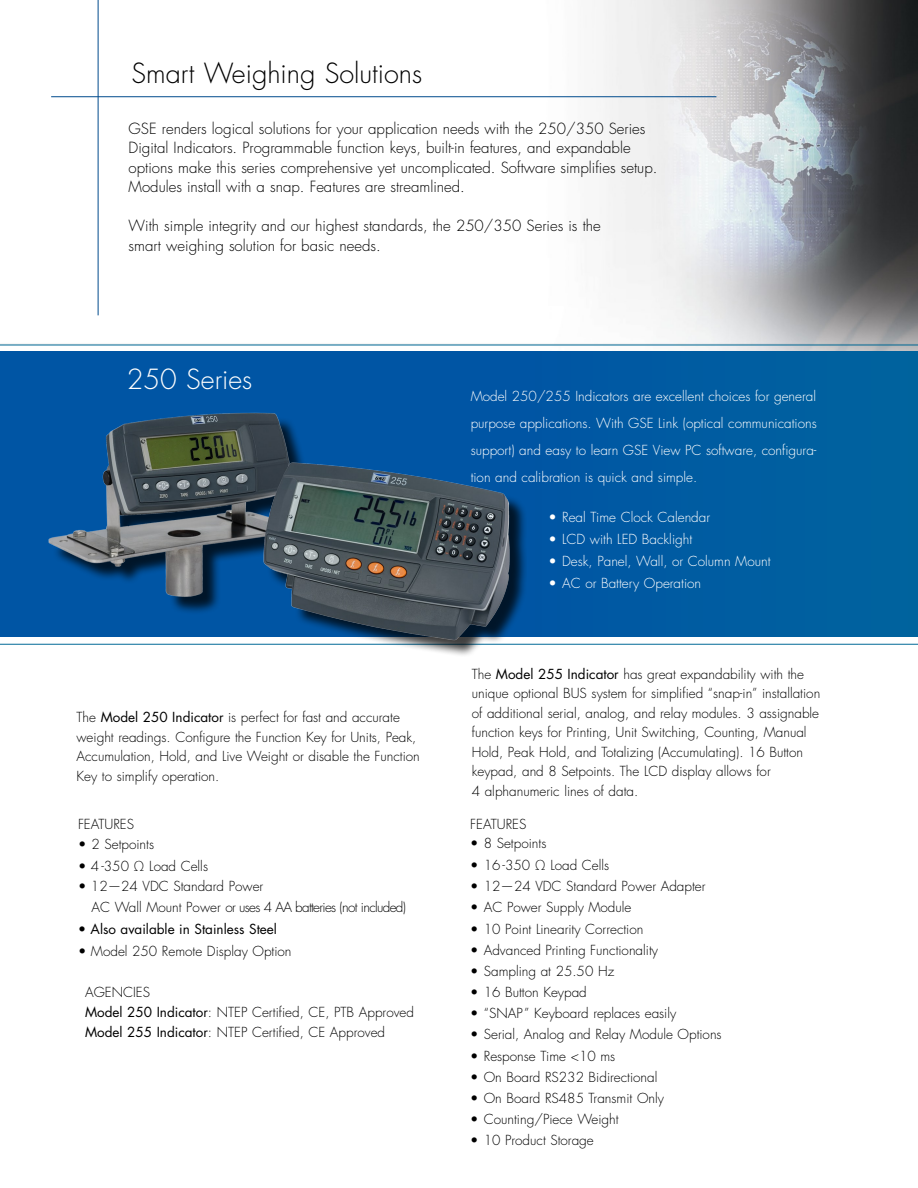
<style>
.page{position:relative;width:918px;height:1188px;background:#fff}
.page>*{position:absolute;margin:0;border:0;box-sizing:border-box;transform-origin:0 0}
.t1{font:300 27px "Futura Std";color:#000}
.A_Subhead_for_bullet{font:300 27px "Futura Std";color:#fff}
.A_text{font:300 15px/19.5px "Futura Std";color:#000}
.other_bullets{font:300 13.5px "Futura Std";color:#000}
.A_text-2{font:300 13.5px/19.5px "Futura Std";color:#000}
.A_text-3{font:300 13.5px/27px "Futura Std";color:#fff;text-align:justify}
.other_bullets-2{font:300 13.5px "Futura Std";color:#fff}
.other_bullets-3{font:300 13.5px "Futura Std";letter-spacing:-.05em;color:#000}
.other_bullets-4{font:13.5px "Futura Std";color:#000}
.s1{font-weight:400}
</style>
<div class="page">
<img style="left:0;top:0;width:918px;height:351px">
<hr style="left:51px;top:96px;width:665px;height:1px;background:#004b8d">
<hr style="left:98px;top:0;width:1px;height:315px;background:#004b8d">
<hr style="left:0;top:644px;width:918px;height:1px;background:#006996">
<div style="left:0;top:351px;width:918px;height:286px;background:#005aa2"></div>
<hr style="left:0;top:345px;width:918px;height:1px;background:#006996">
<div style="left:51px;top:416px;width:476px;height:241px;background:#000;opacity:.75"></div>
<img style="left:36px;top:412px;width:489px;height:234px">
<p class="t1" style="left:132px;top:57px;width:292px">Smart Weighing Solutions</p>
<p class="A_text" style="left:129px;top:119px;width:530px">GSE renders logical solutions for your application needs with the 250/350 Series Digital Indicators. Programmable function keys, built-in features, and expandable options make this series comprehensive yet uncomplicated. Software simplifies setup.<br>Modules install with a snap. Features are streamlined.</p>
<p class="A_text" style="left:129px;top:217px;width:474px">With simple integrity and our highest standards, the 250/350 Series is the smart weighing solution for basic needs.</p>
<p class="A_Subhead_for_bullet" style="left:127px;top:363px;width:127px">250 Series</p>
<p class="A_text-2" style="left:76px;top:708px;width:345px">The <span class="s1">Model 250 Indicator</span> is perfect for fast and accurate weight readings. Configure the Function Key for Units, Peak, Accumulation, Hold, and Live Weight or disable the Function Key to simplify operation.</p>
<p class="other_bullets" style="left:78px;top:816px;width:14px">Featu</p>
<p class="other_bullets" style="left:113px;top:816px;width:14px">res</p>
<p class="other_bullets" style="left:78px;top:836px;width:78px">• 2 Setpoints</p>
<p class="other_bullets" style="left:78px;top:858px;width:132px">• 4 -350 Ω Load Cells</p>
<p class="other_bullets" style="left:78px;top:878px;width:187px">• 12—24 VDC Standard Power</p>
<p class="other_bullets-3" style="left:92px;top:899px;width:316px">AC Wall Mount Power or uses 4 AA batteries (not included)</p>
<p class="other_bullets-4" style="left:78px;top:920px;width:201px">• Also available in Stainless Steel</p>
<p class="other_bullets" style="left:78px;top:942px;width:215px">• Model 250 Remote Display Option</p>
<p class="other_bullets" style="left:85px;top:984px;width:67px">AGENCIES</p>
<p class="other_bullets" style="left:85px;top:1004px;width:330px"><span class="s1">Model 250 Indicator</span>: NTEP Certified, CE, PTB Approved</p>
<p class="other_bullets" style="left:85px;top:1024px;width:302px"><span class="s1">Model 255 Indicator</span>: NTEP Certified, CE Approved</p>
<p class="A_text-3" style="left:471px;top:383px;width:348px">Model 250/255 Indicators are excellent choices for general purpose applications. With GSE Link (optical communications support) and easy to learn GSE View PC software, configura&shy;tion and calibration is quick and simple.</p>
<p class="other_bullets-2" style="left:549px;top:509px;width:163px">• Real Time Clock Calendar</p>
<p class="other_bullets-2" style="left:549px;top:531px;width:145px">• LCD with LED Backlight</p>
<p class="other_bullets-2" style="left:549px;top:553px;width:224px">• Desk, Panel, Wall, or Column Mount</p>
<p class="other_bullets-2" style="left:549px;top:574px;width:154px">• AC or Battery Operation</p>
<p class="A_text-2" style="left:472px;top:664px;width:350px">The <span class="s1">Model 255 Indicator</span> has great expandability with the unique optional BUS system for simplified “snap-in” installation of additional serial, analog, and relay modules. 3 assignable function keys for Printing, Unit Switching, Counting, Manual Hold, Peak Hold, and Totalizing (Accumulating). 16 Button</p>
<p class="A_text-2" style="left:472px;top:762px;width:300px">keypad, and 8 Setpoints. The LCD display allows for<br>4 alphanumeric lines of data.</p>
<p class="other_bullets" style="left:470px;top:816px;width:14px">Featu</p>
<p class="other_bullets" style="left:506px;top:816px;width:14px">res</p>
<p class="other_bullets" style="left:470px;top:835px;width:78px">• 8 Setpoints</p>
<p class="other_bullets" style="left:470px;top:857px;width:140px">• 16 -350 Ω Load Cells</p>
<p class="other_bullets" style="left:470px;top:878px;width:237px">• 12—24 VDC Standard Power Adapter</p>
<p class="other_bullets" style="left:470px;top:899px;width:163px">• AC Power Supply Module</p>
<p class="other_bullets" style="left:470px;top:921px;width:175px">• 10 Point Linearity Correction</p>
<p class="other_bullets" style="left:470px;top:942px;width:189px">• Advanced Printing Functionality</p>
<p class="other_bullets" style="left:470px;top:963px;width:145px">• Sampling at 25.50 Hz</p>
<p class="other_bullets" style="left:470px;top:984px;width:118px">• 16 Button Keypad</p>
<p class="other_bullets" style="left:470px;top:1005px;width:208px">• “SNAP” Keyboard replaces easily</p>
<p class="other_bullets" style="left:470px;top:1026px;width:253px">• Serial, Analog and Relay Module Options</p>
<p class="other_bullets" style="left:470px;top:1047px;width:147px">• Response Time &lt;10 ms</p>
<p class="other_bullets" style="left:470px;top:1069px;width:189px">• On Board RS232 Bidirectional</p>
<p class="other_bullets" style="left:470px;top:1090px;width:195px">• On Board RS485 Transmit Only</p>
<p class="other_bullets" style="left:470px;top:1111px;width:150px">• Counting/Piece Weight</p>
<p class="other_bullets" style="left:470px;top:1132px;width:125px">• 10 Product Storage</p>
</div>
